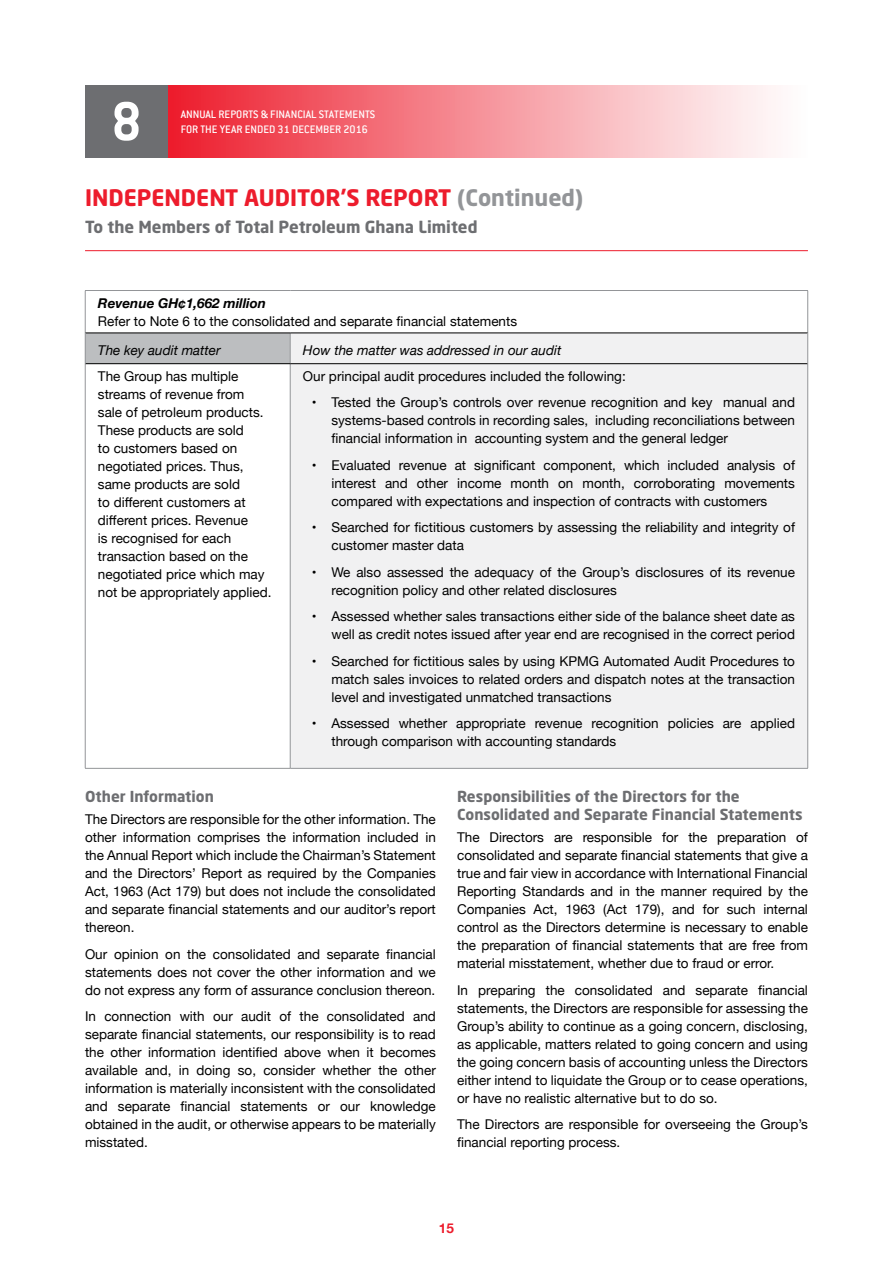
<style>
.page{position:relative;width:893px;height:1263px;background:#fff}
.page>*{position:absolute;margin:0;border:0;box-sizing:border-box;transform-origin:0 0}
.t1{font:700 60px "Conduit ITC";color:#fff}
.t2{font:700 22.5px "Neo Sans Std";color:#ed1c2c}
.t3{font:700 16.5px "Neo Sans Std";color:#6d6e71}
.t4{font:700 15px/18px "Neo Sans Std";color:#6d6e71}
.t5{font:13.5px/18px "Helvetica Neue";color:#000;text-align:justify}
.t6{font:italic 13.5px "Helvetica Neue";color:#000}
.t7{font:italic 700 13.5px "Helvetica Neue";color:#000}
.t8{font:700 13.5px "Helvetica Neue";color:#ed1c2c}
.t9{font:500 12px/14.4px "Conduit ITC";color:#fff}
.s1{color:#939598}
</style>
<div class="page">
<div style="left:168px;top:85px;width:640px;height:73px;background:linear-gradient(to right,#ed202f,#fff)"></div>
<div style="left:85px;top:85px;width:83px;height:73px;background:#6d6e71"></div>
<hr style="left:85px;top:250px;width:723px;height:1px;background:#ed1c2c">
<div style="left:85px;top:333px;width:205px;height:31px;background:#bcbec0"></div>
<div style="left:291px;top:334px;width:516px;height:434px;background:#f1f1f2"></div>
<hr style="left:85px;top:290px;width:205px;height:1px;background:#939598">
<hr style="left:85px;top:291px;width:1px;height:42px;background:#939598">
<hr style="left:290px;top:290px;width:518px;height:1px;background:#939598">
<hr style="left:807px;top:291px;width:1px;height:42px;background:#939598">
<hr style="left:290px;top:333px;width:1px;height:30px;background:#939598">
<hr style="left:85px;top:364px;width:1px;height:404px;background:#939598">
<hr style="left:807px;top:364px;width:1px;height:404px;background:#939598">
<hr style="left:85px;top:768px;width:205px;height:1px;background:#939598">
<hr style="left:290px;top:768px;width:518px;height:1px;background:#939598">
<hr style="left:290px;top:364px;width:1px;height:404px;background:#939598">
<hr style="left:85px;top:333px;width:205px;height:1px;background:#000">
<hr style="left:290px;top:333px;width:517px;height:1px;background:#000">
<hr style="left:85px;top:363px;width:205px;height:1px;background:#000">
<hr style="left:290px;top:363px;width:517px;height:1px;background:#000">
<hr style="left:85px;top:333px;width:1px;height:31px;background:#939598">
<hr style="left:807px;top:333px;width:1px;height:31px;background:#939598">
<h1 class="t1" style="left:111px;top:86px;width:32px">8</h1>
<p class="t9" style="left:181px;top:107px;width:196px">ANNUAL REPORTS &amp; FINANCIAL STATEMENTS<br>FOR THE YEAR ENDED 31 DECEMBER 2016</p>
<h2 class="t2" style="left:85px;top:183px;width:500px">INDEPENDENT AUDITOR’S REPORT <span class="s1">(Continued)</span></h2>
<p class="t3" style="left:85px;top:217px;width:394px">To the Members of Total Petroleum Ghana Limited</p>
<p class="t7" style="left:98px;top:292px;width:170px">Revenue GH¢1,662 million</p>
<p class="t5" style="left:98px;top:313px;width:421px">Refer to Note 6 to the consolidated and separate financial statements</p>
<p class="t6" style="left:98px;top:340px;width:124px">The key audit matter</p>
<p class="t6" style="left:303px;top:340px;width:260px">How the matter was addressed in our audit</p>
<p class="t5" style="left:98px;top:368px;width:175px;text-align:left">The Group has multiple streams of revenue from sale of petroleum products.<br>These products are sold<br>to customers based on negotiated prices. Thus, same products are sold<br>to different customers at different prices. Revenue<br>is recognised for each transaction based on the negotiated price which may not be appropriately applied.</p>
<p class="t5" style="left:303px;top:368px;width:324px">Our principal audit procedures included the following:</p>
<p class="t5" style="left:331px;top:394px;width:465px;text-indent:-19px">• Tested the Group’s controls over revenue recognition and key manual and systems-based controls in recording sales, including reconciliations between financial information in accounting system and the general ledger</p>
<p class="t5" style="left:331px;top:457px;width:465px;text-indent:-19px">• Evaluated revenue at significant component, which included analysis of interest and other income month on month, corroborating movements compared with expectations and inspection of contracts with customers</p>
<p class="t5" style="left:331px;top:519px;width:465px;text-indent:-19px">• Searched for fictitious customers by assessing the reliability and integrity of customer master data</p>
<p class="t5" style="left:331px;top:564px;width:465px;text-indent:-19px">• We also assessed the adequacy of the Group’s disclosures of its revenue recognition policy and other related disclosures</p>
<p class="t5" style="left:312px;top:608px;width:484px;text-align:right">• Assessed whether sales transactions either side of the balance sheet date as well as credit notes issued after year end are recognised in the correct period</p>
<p class="t5" style="left:331px;top:653px;width:465px;text-indent:-19px">• Searched for fictitious sales by using KPMG Automated Audit Procedures to match sales invoices to related orders and dispatch notes at the transaction level and investigated unmatched transactions</p>
<p class="t5" style="left:331px;top:715px;width:465px;text-indent:-19px">• Assessed whether appropriate revenue recognition policies are applied through comparison with accounting standards</p>
<p class="t4" style="left:85px;top:787px;width:130px">Other Information</p>
<p class="t5" style="left:85px;top:811px;width:352px">The Directors are responsible for the other information. The other information comprises the information included in the Annual Report which include the Chairman’s Statement and the Directors’ Report as required by the Companies Act, 1963 (Act 179) but does not include the consolidated and separate financial statements and our auditor’s report thereon.</p>
<p class="t5" style="left:85px;top:945px;width:352px">Our opinion on the consolidated and separate financial statements does not cover the other information and we do not express any form of assurance conclusion thereon.</p>
<p class="t5" style="left:85px;top:1008px;width:352px">In connection with our audit of the consolidated and separate financial statements, our responsibility is to read the other information identified above when it becomes available and, in doing so, consider whether the other information is materially inconsistent with the consolidated and separate financial statements or our knowledge obtained in the audit, or otherwise appears to be materially misstated.</p>
<p class="t4" style="left:457px;top:787px;width:347px">Responsibilities of the Directors for the<br>Consolidated and Separate Financial Statements</p>
<p class="t5" style="left:457px;top:829px;width:352px">The Directors are responsible for the preparation of consolidated and separate financial statements that give a true and fair view in accordance with International Financial Reporting Standards and in the manner required by the Companies Act, 1963 (Act 179), and for such internal control as the Directors determine is necessary to enable the preparation of financial statements that are free from material misstatement, whether due to fraud or error.</p>
<p class="t5" style="left:457px;top:981px;width:352px">In preparing the consolidated and separate financial statements, the Directors are responsible for assessing the Group’s ability to continue as a going concern, disclosing, as applicable, matters related to going concern and using the going concern basis of accounting unless the Directors either intend to liquidate the Group or to cease operations, or have no realistic alternative but to do so.</p>
<p class="t5" style="left:457px;top:1116px;width:352px">The Directors are responsible for overseeing the Group’s financial reporting process.</p>
<p class="t8" style="left:439px;top:1217px;width:17px">15</p>
</div>
